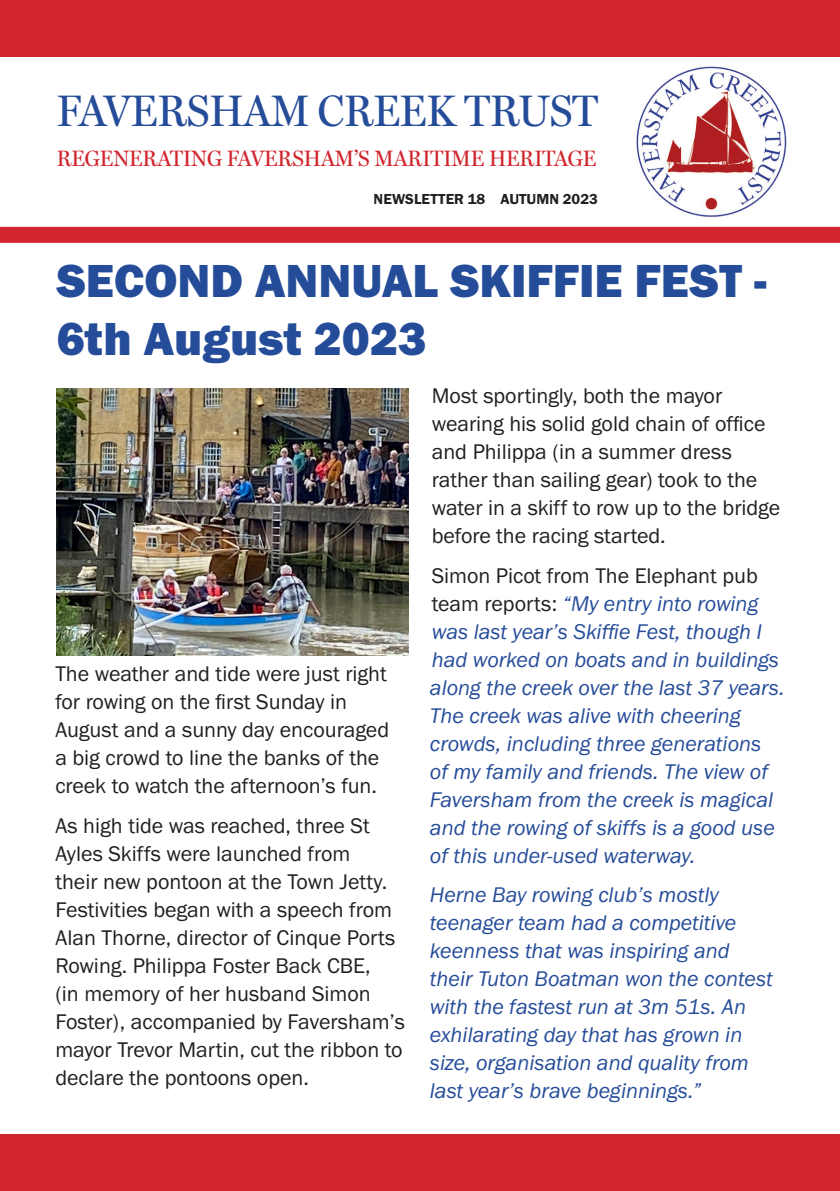
<style>
.page{position:relative;width:840px;height:1191px;background:#fff}
.page>*{position:absolute;margin:0;border:0;box-sizing:border-box;transform-origin:0 0}
.t1{font:48px/57.6px "Franklin Gothic URW Hea";color:#254c99}
.t2{font:44.4px "Miller Headline";color:#254c99}
.t3{font:22.4px "Miller Headline";color:#d1252e}
.t4{font:22px/28px "Franklin Gothic URW Boo";color:#231f20}
.t5{font:22px/28px "Franklin Gothic URW Boo Ita";color:#254c99}
.t6{font:15px "Franklin Gothic URW Dem";color:#231f20}
.s1{font-family:"Franklin Gothic URW Boo";color:#231f20}
</style>
<div class="page">
<img style="left:636px;top:66px;width:151px;height:151px">
<div style="left:0;top:227px;width:839px;height:16px;background:#d1252e"></div>
<div style="left:0;top:0;width:839px;height:57px;background:#d1252e"></div>
<div style="left:0;top:1134px;width:839px;height:57px;background:#d1252e"></div>
<img style="left:57px;top:388px;width:351px;height:267px">
<h2 class="t2" style="left:57px;top:85px;width:542px">FAVERSHAM CREEK TRUST</h2>
<p class="t3" style="left:57px;top:145px;width:541px">REGENERATING FAVERSHAM’S MARITIME HERITAGE</p>
<p class="t6" style="left:373px;top:190px;width:226px">NEWSLETTER 18 AUTUMN 2023</p>
<h1 class="t1" style="left:57px;top:251px;width:711px">SECOND ANNUAL SKIFFIE FEST -<br>6th August 2023</h1>
<p class="t4" style="left:55px;top:659px;width:335px">The weather and tide were just right for rowing on the first Sunday in August and a sunny day encouraged a big crowd to line the banks of the creek to watch the afternoon’s fun.</p>
<p class="t4" style="left:55px;top:811px;width:351px">As high tide was reached, three St Ayles Skiffs were launched from<br>their new pontoon at the Town Jetty.<br>Festivities began with a speech from Alan Thorne, director of Cinque Ports Rowing. Philippa Foster Back CBE,<br>(in memory of her husband Simon Foster), accompanied by Faversham’s mayor Trevor Martin, cut the ribbon to declare the pontoons open.</p>
<p class="t4" style="left:431px;top:381px;width:350px">Most sportingly, both the mayor wearing his solid gold chain of office and Philippa (in a summer dress rather than sailing gear) took to the water in a skiff to row up to the bridge before the racing started.</p>
<p class="t4" style="left:431px;top:561px;width:327px">Simon Picot from The Elephant pub</p>
<p class="t5" style="left:429px;top:589px;width:356px"><span class="s1">team reports:</span> “My entry into rowing was last year’s Skiffie Fest, though I had worked on boats and in buildings along the creek over the last 37 years.<br>The creek was alive with cheering crowds, including three generations of my family and friends. The view of Faversham from the creek is magical and the rowing of skiffs is a good use of this under-used waterway.</p>
<p class="t5" style="left:429px;top:880px;width:344px">Herne Bay rowing club’s mostly teenager team had a competitive keenness that was inspiring and their Tuton Boatman won the contest with the fastest run at 3m 51s. An exhilarating day that has grown in size, organisation and quality from last year’s brave beginnings.”</p>
</div>
